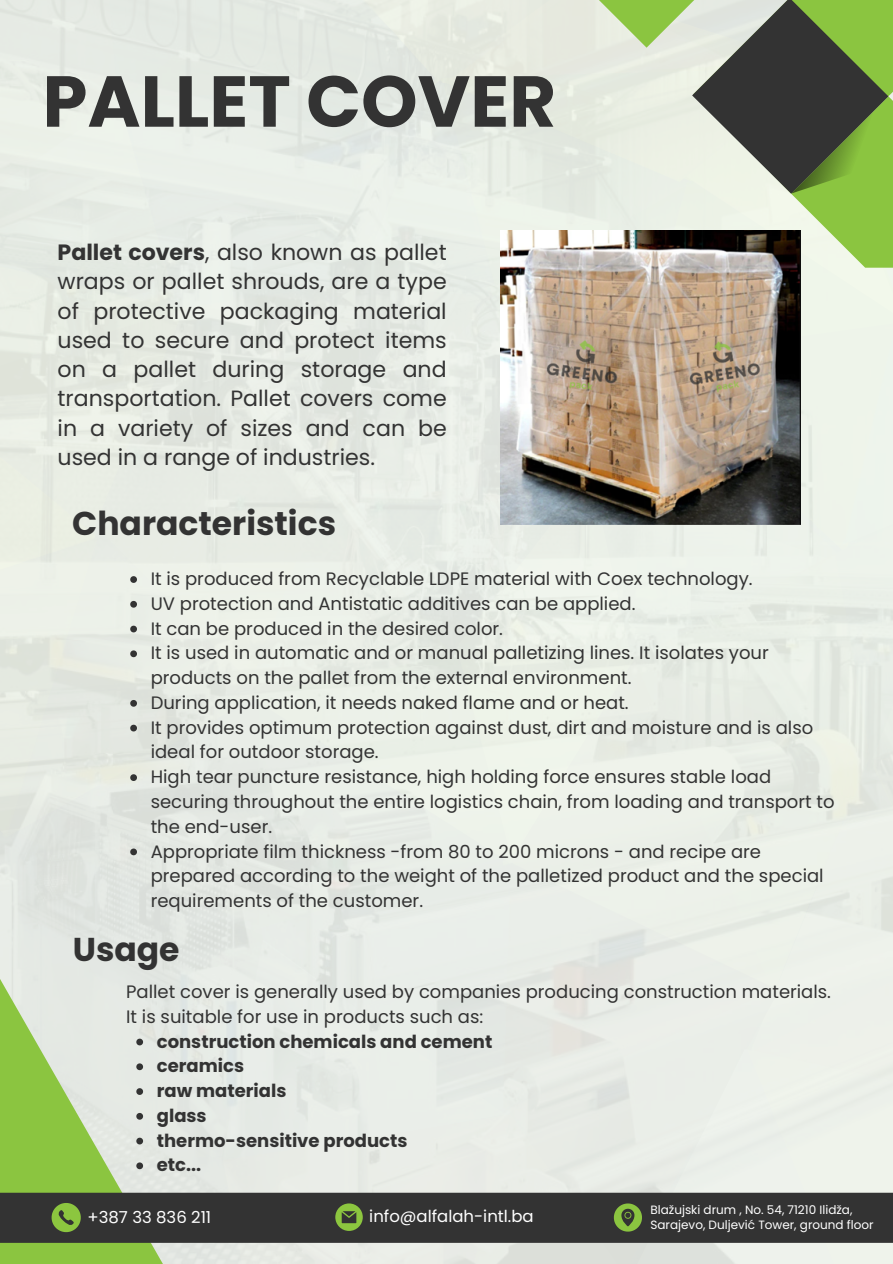
<style>
.page{position:relative;width:893px;height:1264px;background:#fff}
.page>*{position:absolute;margin:0;border:0;box-sizing:border-box;transform-origin:0 0}
.t1{font:700 72px "Poppins";color:#333}
.t2{font:700 33px "Poppins";color:#333}
.t3{font:22.05px/29.2px "Poppins";color:#333;text-align:justify}
.t4{font:18px/24.8px "Poppins";color:#333}
.t5{font:700 18px "Poppins";color:#333}
.t6{font:16.5px "Poppins";color:#fff}
.t7{font:12px/15px "Poppins";color:#fff}
.s1{font-weight:700}
</style>
<div class="page">
<img style="left:0;top:0;width:892px;height:1263px">
<svg style="left:0;top:754px;width:258px;height:509px;background:#d6e2cb"></svg>
<svg style="left:549px;top:0;width:343px;height:268px;background:#aab897"></svg>
<svg style="left:130px;top:576px;width:7px;height:7px"></svg>
<svg style="left:130px;top:601px;width:7px;height:6px"></svg>
<svg style="left:130px;top:625px;width:7px;height:7px"></svg>
<svg style="left:130px;top:650px;width:7px;height:7px"></svg>
<svg style="left:130px;top:700px;width:7px;height:6px"></svg>
<svg style="left:130px;top:724px;width:7px;height:7px"></svg>
<svg style="left:130px;top:774px;width:7px;height:7px"></svg>
<svg style="left:130px;top:848px;width:7px;height:7px"></svg>
<svg style="left:136px;top:1038px;width:7px;height:7px"></svg>
<svg style="left:136px;top:1063px;width:7px;height:7px"></svg>
<svg style="left:136px;top:1088px;width:7px;height:6px"></svg>
<svg style="left:136px;top:1112px;width:7px;height:7px"></svg>
<svg style="left:136px;top:1137px;width:7px;height:7px"></svg>
<svg style="left:136px;top:1162px;width:7px;height:7px"></svg>
<img style="left:500px;top:231px;width:300px;height:293px">
<div style="left:0;top:1192px;width:892px;height:50px;background:#333"></div>
<p class="t1" style="left:43px;top:51px;width:515px">PALLET COVER</p>
<p class="t3" style="left:58px;top:238px;width:390px"><span class="s1">Pallet covers</span>, also known as pallet wraps or pallet shrouds, are a type of protective packaging material used to secure and protect items on a pallet during storage and transportation. Pallet covers come in a variety of sizes and can be used in a range of industries.</p>
<p class="t2" style="left:72px;top:500px;width:265px">Characteristics</p>
<p class="t4" style="left:151px;top:566px;width:603px">It is produced from Recyclable LDPE material with Coex technology.</p>
<p class="t4" style="left:151px;top:591px;width:486px">UV protection and Antistatic additives can be applied.</p>
<p class="t4" style="left:151px;top:616px;width:354px">It can be produced in the desired color.</p>
<p class="t4" style="left:151px;top:640px;width:619px">It is used in automatic and or manual palletizing lines. It isolates your products on the pallet from the external environment.</p>
<p class="t4" style="left:151px;top:690px;width:479px">During application, it needs naked flame and or heat.</p>
<p class="t4" style="left:151px;top:715px;width:664px">It provides optimum protection against dust, dirt and moisture and is also ideal for outdoor storage.</p>
<p class="t4" style="left:151px;top:764px;width:685px">High tear puncture resistance, high holding force ensures stable load securing throughout the entire logistics chain, from loading and transport to the end-user.</p>
<p class="t4" style="left:151px;top:838px;width:674px">Appropriate film thickness -from 80 to 200 microns - and recipe are prepared according to the weight of the palletized product and the special requirements of the customer.</p>
<p class="t2" style="left:73px;top:926px;width:108px">Usage</p>
<p class="t4" style="left:126px;top:979px;width:706px">Pallet cover is generally used by companies producing construction materials.</p>
<p class="t4" style="left:126px;top:1004px;width:358px">It is suitable for use in products such as:</p>
<p class="t5" style="left:157px;top:1028px;width:337px">construction chemicals and cement</p>
<p class="t5" style="left:157px;top:1053px;width:89px">ceramics</p>
<p class="t5" style="left:157px;top:1078px;width:131px">raw materials</p>
<p class="t5" style="left:157px;top:1102px;width:51px">glass</p>
<p class="t5" style="left:157px;top:1127px;width:252px">thermo-sensitive products</p>
<p class="t5" style="left:157px;top:1152px;width:46px">etc...</p>
<p class="t6" style="left:88px;top:1205px;width:125px">+387 33 836 211</p>
<p class="t6" style="left:369px;top:1204px;width:166px">info@alfalah-intl.ba</p>
<p class="t7" style="left:650px;top:1202px;width:225px">Blažujski drum , No. 54, 71210 Ilidža,<br>Sarajevo, Duljević Tower, ground floor</p>
</div>
